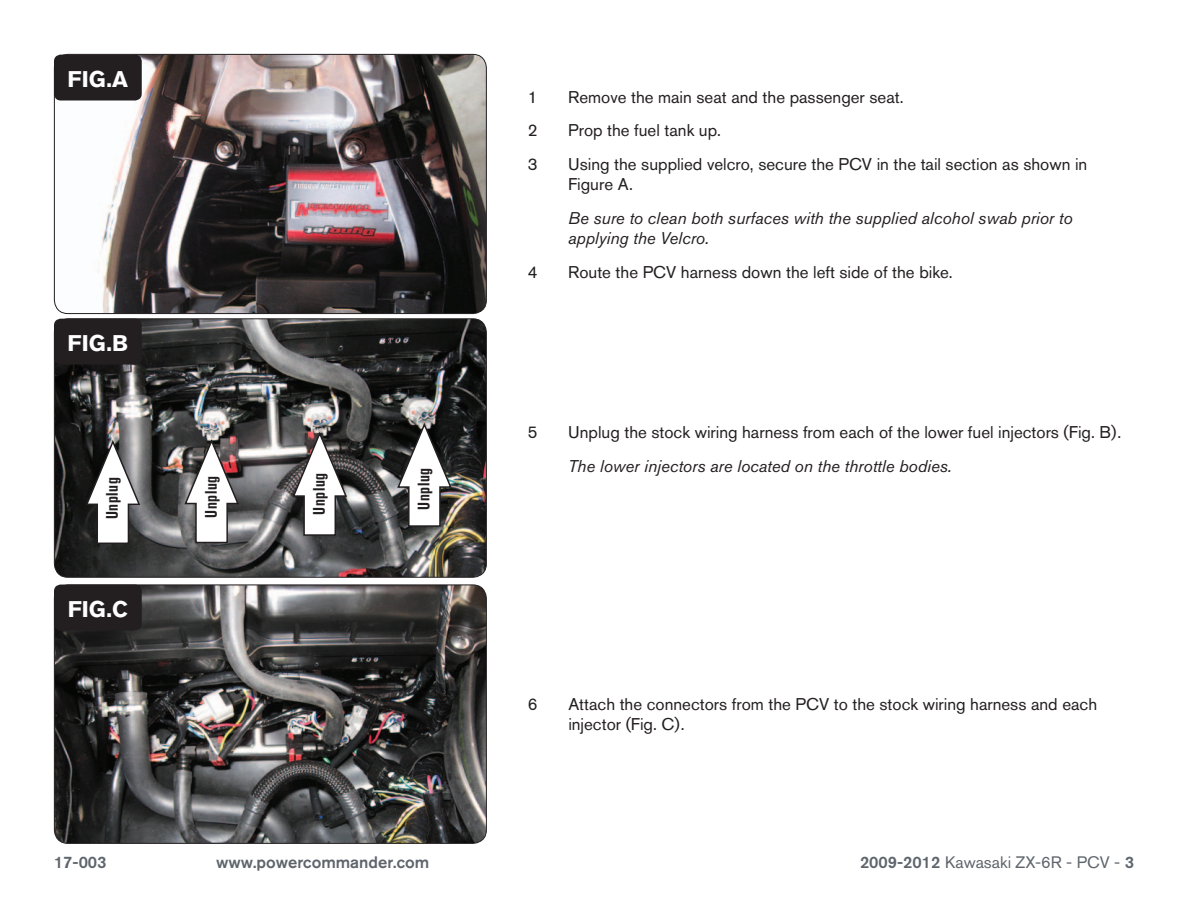
<style>
.page{position:relative;width:1188px;height:918px;background:#fff}
.page>*{position:absolute;margin:0;border:0;box-sizing:border-box;transform-origin:0 0}
.t1{font:700 22.5px "Akzidenz Grotesk BQ";color:#fff}
.Bodycopy{font:16.8px/20.2px "Akzidenz Grotesk BQ";color:#231f20}
.Bodycopy-2{font:italic 16.8px/20.2px "Akzidenz Grotesk BQ";color:#231f20}
.t2{font:500 16.5px "Akzidenz Grotesk BQ";color:#5e656c}
.t3{font:16.5px "Akzidenz Grotesk BQ";color:#5e656c}
.Callouts{font:700 condensed 16.5px "Akzidenz Grotesk BQ";letter-spacing:.04em;color:#231f20}
.s1{font-weight:500}
</style>
<div class="page">
<img style="left:54px;top:319px;width:431px;height:258px">
<div style="left:54px;top:318px;width:433px;height:260px;border:1px solid #231f20;border-radius:14px"></div>
<img style="left:54px;top:54px;width:432px;height:260px">
<div style="left:54px;top:54px;width:433px;height:260px;border:1px solid #231f20;border-radius:14px"></div>
<div style="left:54px;top:55px;width:88px;height:46px;background:#231f20;border-radius:7px"></div>
<img style="left:54px;top:585px;width:432px;height:258px">
<div style="left:54px;top:585px;width:433px;height:259px;border:1px solid #231f20;border-radius:14px"></div>
<div style="left:54px;top:585px;width:88px;height:45px;background:#231f20;border-radius:7px"></div>
<div style="left:54px;top:319px;width:88px;height:46px;background:#231f20;border-radius:7px"></div>
<svg style="left:85px;top:438px;width:56px;height:107px"></svg>
<svg style="left:183px;top:437px;width:57px;height:107px"></svg>
<svg style="left:291px;top:430px;width:57px;height:107px"></svg>
<svg style="left:396px;top:421px;width:57px;height:107px"></svg>
<p class="t1" style="left:68px;top:66px;width:62px">FIG.A</p>
<p class="t1" style="left:68px;top:330px;width:62px">FIG.B</p>
<p class="Callouts" style="left:103px;top:519px;width:44px;rotate:-90deg">Unplug</p>
<p class="t1" style="left:68px;top:596px;width:62px">FIG.C</p>
<p class="Callouts" style="left:202px;top:518px;width:44px;rotate:-90deg">Unplug</p>
<p class="Callouts" style="left:310px;top:515px;width:44px;rotate:-90deg">Unplug</p>
<p class="Callouts" style="left:414px;top:510px;width:44px;rotate:-90deg">Unplug</p>
<p class="Bodycopy" style="left:528px;top:87px;width:11px">1</p>
<p class="Bodycopy" style="left:568px;top:87px;width:337px">Remove the main seat and the passenger seat.</p>
<p class="Bodycopy" style="left:528px;top:120px;width:11px">2</p>
<p class="Bodycopy" style="left:568px;top:120px;width:154px">Prop the fuel tank up.</p>
<p class="Bodycopy" style="left:528px;top:154px;width:11px">3</p>
<p class="Bodycopy" style="left:568px;top:154px;width:521px">Using the supplied velcro, secure the PCV in the tail section as shown in<br>Figure A.</p>
<p class="Bodycopy-2" style="left:568px;top:208px;width:506px">Be sure to clean both surfaces with the supplied alcohol swab prior to applying the Velcro.</p>
<p class="Bodycopy" style="left:528px;top:262px;width:11px">4</p>
<p class="Bodycopy" style="left:568px;top:262px;width:386px">Route the PCV harness down the left side of the bike.</p>
<p class="Bodycopy" style="left:528px;top:422px;width:11px">5</p>
<p class="Bodycopy" style="left:568px;top:422px;width:555px">Unplug the stock wiring harness from each of the lower fuel injectors (Fig. B).</p>
<p class="Bodycopy-2" style="left:568px;top:456px;width:385px">The lower injectors are located on the throttle bodies.</p>
<p class="Bodycopy" style="left:528px;top:694px;width:11px">6</p>
<p class="Bodycopy" style="left:568px;top:694px;width:530px">Attach the connectors from the PCV to the stock wiring harness and each injector (Fig. C).</p>
<p class="t2" style="left:54px;top:852px;width:54px">17-003</p>
<p class="t2" style="left:216px;top:852px;width:215px">www.powercommander.com</p>
<p class="t3" style="left:860px;top:852px;width:275px"><span class="s1">2009-2012</span> Kawasaki ZX-6R - PCV - <span class="s1">3</span></p>
</div>
